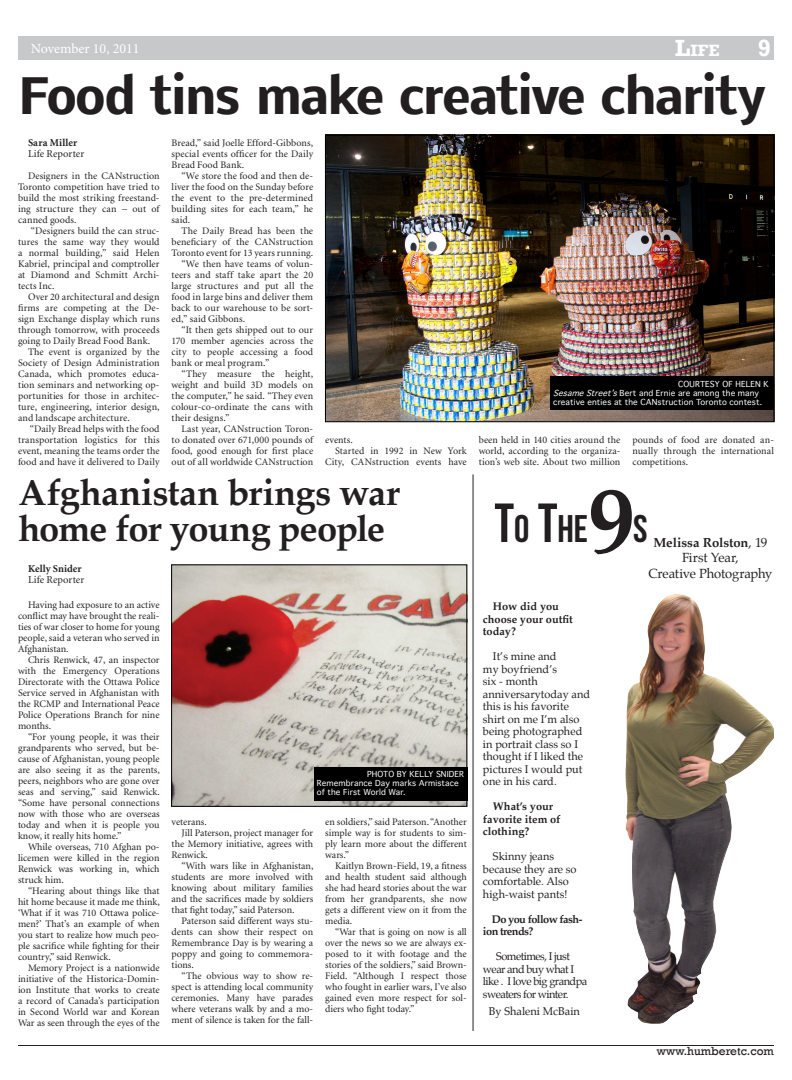
<style>
.page{position:relative;width:792px;height:1080px;background:#fff}
.page>*{position:absolute;margin:0;border:0;box-sizing:border-box;transform-origin:0 0}
.ETCBody{font:700 95px "Palatino";color:#231f20}
._1lineHeadline{font:700 48px "Nobile";letter-spacing:-.04em;color:#231f20}
.ETCBody-2{font:38.5px "Bebas Neue";color:#231f20}
.ETCBody-3{font:700 36.3px/36px "Palatino";letter-spacing:-.03em;color:#231f20}
.t1{font:700 24px "Rockwell";color:#fff}
.t2{font:700 16.8px "Rockwell";color:#fff}
.t3{font:14px "Minion Pro";color:#fff}
.t4{font:13px "Palatino";letter-spacing:-.015em;color:#231f20}
.t5{font:700 13px "Palatino";color:#231f20}
.t6{font:12px "Rockwell";color:#231f20}
.ETCBody-4{font:11px/12.5px "Palatino";color:#231f20}
.ETCBody-5{font:11px/12.5px "Palatino";letter-spacing:-.05em;color:#231f20}
.t7{font:700 11px/12.5px "Palatino";color:#231f20}
.t8{font:700 11px/12.5px "Palatino";letter-spacing:-.05em;color:#231f20}
.ETCBody-6{font:10.5px "Minion";letter-spacing:.005em;color:#231f20}
.ETCBody-7{font:700 10.5px "Minion";letter-spacing:.005em;color:#231f20}
.ETCBody-8{font:10px/11px "Minion";color:#231f20;text-align:justify}
.Cutlines_PhotoCredit{font:8px/9px "Thonburi";letter-spacing:.015em;color:#fff}
.s1{font-size:24px}
.s2{font-style:italic}
.s3{font-size:55px}
.s4{font-weight:400}
</style>
<div class="page">
<hr style="left:18px;top:1045px;width:756px;height:1px;background:#231f20">
<div style="left:18px;top:36px;width:756px;height:24px;background:#c7c8ca"></div>
<img style="left:327px;top:137px;width:445px;height:283px">
<div style="left:325px;top:135px;width:449px;height:287px;border:1px solid #000"></div>
<img style="left:625px;top:594px;width:149px;height:430px">
<div style="left:550px;top:376px;width:224px;height:34px;background:#000"></div>
<img style="left:173px;top:567px;width:292px;height:238px">
<div style="left:171px;top:565px;width:296px;height:242px;border:1px solid #000"></div>
<hr style="left:473px;top:474px;width:1px;height:557px;background:#231f20">
<div style="left:314px;top:767px;width:153px;height:33px;background:#000"></div>
<p class="t3" style="left:31px;top:39px;width:110px">November 10, 2011</p>
<p class="t2" style="left:675px;top:40px;width:46px"><span class="s1">L</span>ife</p>
<p class="t1" style="left:758px;top:34px;width:15px">9</p>
<p class="_1lineHeadline" style="left:18px;top:58px;width:749px">Food tins make creative charity</p>
<p class="ETCBody-7" style="left:28px;top:137px;width:51px">Sara Miller</p>
<p class="ETCBody-6" style="left:28px;top:148px;width:58px">Life Reporter</p>
<p class="ETCBody-8" style="left:18px;top:171px;width:143px;text-indent:10px">Designers in the CANstruction Toronto competition have tried to build the most striking freestand&shy;ing structure they can – out of canned goods.</p>
<p class="ETCBody-8" style="left:18px;top:226px;width:143px;text-indent:13px">“Designers build the can struc&shy;tures the same way they would a normal building,” said Helen Kabriel, principal and comptroller at Diamond and Schmitt Archi&shy;tects Inc.</p>
<p class="ETCBody-8" style="left:18px;top:292px;width:143px;text-indent:10px">Over 20 architectural and design firms are competing at the De&shy;sign Exchange display which runs through tomorrow, with proceeds going to Daily Bread Food Bank.</p>
<p class="ETCBody-8" style="left:18px;top:347px;width:143px;text-indent:10px">The event is organized by the Society of Design Administration Canada, which promotes educa&shy;tion seminars and networking op&shy;portunities for those in architec&shy;ture, engineering, interior design, and landscape architecture.</p>
<p class="ETCBody-8" style="left:18px;top:424px;width:143px;text-indent:12px">“Daily Bread helps with the food transportation logistics for this event, meaning the teams order the food and have it delivered to Daily</p>
<p class="ETCBody-8" style="left:172px;top:138px;width:143px">Bread,” said Joelle Efford-Gibbons, special events officer for the Daily Bread Food Bank.</p>
<p class="ETCBody-8" style="left:172px;top:171px;width:143px;text-indent:10px">“We store the food and then de&shy;liver the food on the Sunday before the event to the pre-determined building sites for each team,” he said.</p>
<p class="ETCBody-8" style="left:172px;top:226px;width:143px;text-indent:10px">The Daily Bread has been the beneficiary of the CANstruction Toronto event for 13 years running.</p>
<p class="ETCBody-8" style="left:172px;top:259px;width:143px;text-indent:10px">“We then have teams of volun&shy;teers and staff take apart the 20 large structures and put all the food in large bins and deliver them back to our warehouse to be sort&shy;ed,” said Gibbons.</p>
<p class="ETCBody-8" style="left:172px;top:325px;width:143px;text-indent:10px">“It then gets shipped out to our 170 member agencies across the city to people accessing a food bank or meal program.”</p>
<p class="ETCBody-8" style="left:172px;top:369px;width:143px;text-indent:10px">“They measure the height, weight and build 3D models on the computer,” he said. “They even colour-co-ordinate the cans with their designs.”</p>
<p class="ETCBody-8" style="left:172px;top:424px;width:143px;text-indent:10px">Last year, CANstruction Toron&shy;to donated over 671,000 pounds of food, good enough for first place out of all worldwide CANstruction</p>
<p class="Cutlines_PhotoCredit" style="left:678px;top:379px;width:92px">COURTESY OF HELEN K</p>
<p class="Cutlines_PhotoCredit" style="left:553px;top:388px;width:211px"><span class="s2">SesameStreet’s</span>Bert and Ernie are among the many creative enties at the CANstruction Toronto contest.</p>
<p class="ETCBody-8" style="left:325px;top:435px;width:29px">events.</p>
<p class="ETCBody-8" style="left:325px;top:446px;width:143px;text-align:right">Started in 1992 in New York<br>City, CANstruction events have</p>
<p class="ETCBody-8" style="left:479px;top:435px;width:143px">been held in 140 cities around the world, according to the organiza&shy;tion’s web site. About two million</p>
<p class="ETCBody-8" style="left:632px;top:435px;width:143px">pounds of food are donated an&shy;nually through the international competitions.</p>
<p class="ETCBody-3" style="left:18px;top:474px;width:383px">Afghanistan brings war home for young people</p>
<p class="ETCBody-7" style="left:28px;top:563px;width:55px">Kelly Snider</p>
<p class="ETCBody-6" style="left:28px;top:574px;width:58px">Life Reporter</p>
<p class="ETCBody-8" style="left:18px;top:600px;width:143px;text-indent:10px">Having had exposure to an active conflict may have brought the reali&shy;ties of war closer to home for young people, said a veteran who served in Afghanistan.</p>
<p class="ETCBody-8" style="left:18px;top:655px;width:143px;text-indent:10px">Chris Renwick, 47, an inspector with the Emergency Operations Directorate with the Ottawa Police Service served in Afghanistan with the RCMP and International Peace Police Operations Branch for nine months.</p>
<p class="ETCBody-8" style="left:18px;top:732px;width:143px;text-indent:10px">“For young people, it was their grandparents who served, but be&shy;cause of Afghanistan, young people are also seeing it as the parents, peers, neighbors who are gone over seas and serving,” said Renwick. “Some have personal connections now with those who are overseas today and when it is people you know, it really hits home.”</p>
<p class="ETCBody-8" style="left:18px;top:842px;width:143px;text-indent:10px">While overseas, 710 Afghan po&shy;licemen were killed in the region Renwick was working in, which struck him.</p>
<p class="ETCBody-8" style="left:18px;top:886px;width:143px;text-indent:10px">“Hearing about things like that hit home because it made me think, ‘What if it was 710 Ottawa police&shy;men?’ That’s an example of when you start to realize how much peo&shy;ple sacrifice while fighting for their country,” said Renwick.</p>
<p class="ETCBody-8" style="left:18px;top:963px;width:143px;text-indent:10px">Memory Project is a nationwide initiative of the Historica-Domin&shy;ion Institute that works to create a record of Canada’s participation in Second World war and Korean War as seen through the eyes of the</p>
<p class="Cutlines_PhotoCredit" style="left:367px;top:770px;width:99px">PHOTO BY KELLY SNIDER</p>
<p class="Cutlines_PhotoCredit" style="left:317px;top:779px;width:143px">Remembrance Day marks Armistace of the First World War.</p>
<p class="ETCBody-8" style="left:172px;top:817px;width:37px">veterans.</p>
<p class="ETCBody-8" style="left:172px;top:828px;width:143px;text-indent:10px">Jill Paterson, project manager for the Memory initiative, agrees with Renwick.</p>
<p class="ETCBody-8" style="left:172px;top:861px;width:143px;text-indent:10px">“With wars like in Afghanistan, students are more involved with knowing about military families and the sacrifices made by soldiers that fight today,” said Paterson.</p>
<p class="ETCBody-8" style="left:172px;top:916px;width:143px;text-indent:10px">Paterson said different ways stu&shy;dents can show their respect on Remembrance Day is by wearing a poppy and going to commemora&shy;tions.</p>
<p class="ETCBody-8" style="left:172px;top:971px;width:143px;text-indent:10px">“The obvious way to show re&shy;spect is attending local community ceremonies. Many have parades where veterans walk by and a mo&shy;ment of silence is taken for the fall-</p>
<p class="ETCBody-8" style="left:325px;top:817px;width:143px">en soldiers,” said Paterson. “Another simple way is for students to sim&shy;ply learn more about the different wars.”</p>
<p class="ETCBody-8" style="left:325px;top:861px;width:143px;text-indent:10px">Kaitlyn Brown-Field, 19, a fitness and health student said although she had heard stories about the war from her grandparents, she now gets a different view on it from the media.</p>
<p class="ETCBody-8" style="left:325px;top:927px;width:143px;text-indent:10px">“War that is going on now is all over the news so we are always ex&shy;posed to it with footage and the stories of the soldiers,” said Brown-Field. “Although I respect those who fought in earlier wars, I’ve also gained even more respect for sol&shy;diers who fight today.”</p>
<p class="ETCBody" style="left:588px;top:439px;width:49px">9</p>
<p class="ETCBody-2" style="left:494px;top:508px;width:95px"><span class="s3">T</span>O <span class="s3">T</span>HE</p>
<p class="ETCBody-2" style="left:633px;top:508px;width:16px">S</p>
<p class="t5" style="left:653px;top:531px;width:115px">Melissa Rolston<span class="s4">, 19</span></p>
<p class="t4" style="left:682px;top:547px;width:58px">First Year,</p>
<p class="t4" style="left:648px;top:563px;width:126px">Creative Photography</p>
<p class="t7" style="left:483px;top:600px;width:91px;text-indent:10px">How did you choose your outfit today?</p>
<p class="ETCBody-4" style="left:483px;top:650px;width:109px;text-indent:10px">It’s mine and<br>my boyfriend’s<br>six - month anniversarytoday and this is his favorite shirt on me I’m also being photographed in portrait class so I thought if I liked the pictures I would put one in his card.</p>
<p class="t7" style="left:483px;top:800px;width:79px;text-indent:10px">What’s your favorite item of clothing?</p>
<p class="ETCBody-4" style="left:483px;top:850px;width:95px;text-indent:10px">Skinny jeans because they are so comfortable. Also high-waist pants!</p>
<p class="t8" style="left:483px;top:913px;width:101px;text-indent:9px">Do you follow fash&shy;ion trends?</p>
<p class="ETCBody-5" style="left:483px;top:950px;width:106px;text-indent:13px">Sometimes, I just wear and buy what I like . I love big grandpa sweaters for winter.</p>
<p class="ETCBody-4" style="left:489px;top:1005px;width:93px">By Shaleni McBain</p>
<p class="t6" style="left:657px;top:1044px;width:119px">www.humberetc.com</p>
</div>
